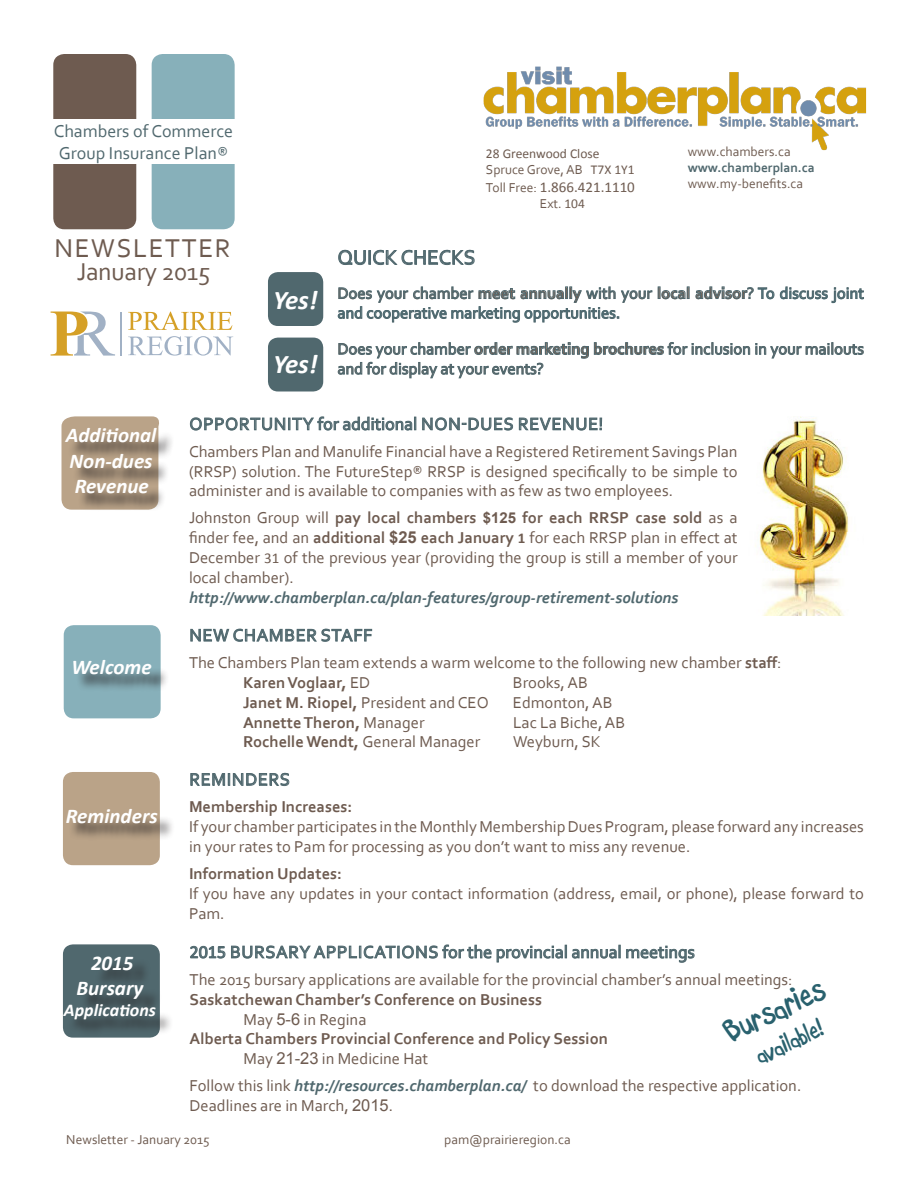
<style>
.page{position:relative;width:918px;height:1188px;background:#fff}
.page>*{position:absolute;margin:0;border:0;box-sizing:border-box;transform-origin:0 0}
.t1{font:700 36px "Boopee";color:#29616e}
.t2{font:27px "Corbel";letter-spacing:.06em;color:#6e5b50}
.t3{font:700 27px "Boopee";color:#29616e}
.t4{font:italic 700 27px "Calibri";letter-spacing:-.04em;color:#fff}
.t5{font:25.5px "Corbel";letter-spacing:-.01em;color:#6e5b50}
.t6{font:italic 700 21px "Calibri";color:#fff}
.t7{font:21px "Corbel";color:#50686e}
.t8{font:18px "Corbel";color:#50686e}
.t9{font:18px "Corbel";letter-spacing:.04em;color:#50686e}
.t10{font:italic 700 18px "Calibri";color:#fff}
.t11{font:16.5px/19.8px "Corbel";color:#6e5b50}
.t12{font:700 16.5px "Corbel";color:#6e5b50}
.t13{font:16.5px/19.8px "Corbel";color:#29616e}
.t14{font:italic 700 16.5px "Corbel";color:#50686e}
.t15{font:15px "Calibri";color:#6e5b50}
.t16{font:13.5px "Corbel";color:#6e5b50}
.t17{font:700 13.5px "Corbel";color:#50686e}
.t18{font:13.5px "Calibri";color:#6e5b50}
.s1{font-family:"Calibri"}
.s2{font-family:"Corbel";font-size:13.5px}
.s3{color:#6e5b50}
.s4{font-weight:700;color:#6e5b50}
.s5{font-weight:700}
.s6{font-family:"Arial";font-weight:700;font-size:15px}
.s7{font-family:"Arial";font-weight:700}
.s8{font-family:"Calibri";font-weight:700;font-size:15px}
.s9{font-family:"Calibri";font-size:15px}
.s10{font-weight:400}
.s11{font-family:"Arial"}
.s12{font-weight:700;font-style:italic;color:#50686e}
</style>
<div class="page">
<svg style="left:190px;top:416px;width:226px;height:15px"></svg>
<svg style="left:422px;top:417px;width:180px;height:14px"></svg>
<div style="left:53px;top:54px;width:83px;height:83px;background:#6e5b50;border-radius:11px"></div>
<div style="left:152px;top:146px;width:83px;height:83px;background:#87b0ba;border-radius:11px"></div>
<div style="left:152px;top:54px;width:83px;height:83px;background:#87b0ba;border-radius:11px"></div>
<div style="left:53px;top:146px;width:83px;height:83px;background:#6e5b50;border-radius:11px"></div>
<div style="left:49px;top:119px;width:189px;height:45px;background:#fff"></div>
<div style="left:268px;top:272px;width:55px;height:54px;background:#50686e;border-radius:10px"></div>
<svg style="left:338px;top:250px;width:28px;height:15px"></svg>
<div style="left:368px;top:250px;width:3px;height:15px;border:1px solid #50686e"></div>
<svg style="left:373px;top:250px;width:102px;height:15px"></svg>
<svg style="left:695px;top:286px;width:169px;height:17px"></svg>
<svg style="left:338px;top:286px;width:351px;height:37px"></svg>
<svg style="left:756px;top:343px;width:108px;height:16px"></svg>
<svg style="left:338px;top:342px;width:412px;height:37px"></svg>
<div style="left:268px;top:338px;width:55px;height:54px;background:#50686e;border-radius:10px"></div>
<div style="left:63px;top:944px;width:97px;height:94px;background:#50686e;border-radius:10px"></div>
<svg style="left:190px;top:628px;width:182px;height:14px"></svg>
<div style="left:64px;top:625px;width:97px;height:93px;background:#87b0ba;border-radius:10px"></div>
<svg style="left:128px;top:312px;width:104px;height:18px"></svg>
<svg style="left:128px;top:336px;width:105px;height:20px"></svg>
<hr style="left:121px;top:312px;width:1px;height:43px;background:#a1b1c5">
<svg style="left:51px;top:312px;width:64px;height:44px"></svg>
<svg style="left:62px;top:416px;width:97px;height:93px;background:#bda78d"></svg>
<div style="left:67px;top:958px;width:106px;height:80px;background:#231f20;opacity:.75"></div>
<div style="left:76px;top:663px;width:94px;height:29px;background:#231f20;opacity:.75"></div>
<div style="left:68px;top:431px;width:107px;height:81px;background:#231f20;opacity:.75"></div>
<img style="left:483px;top:66px;width:384px;height:85px">
<svg style="left:190px;top:944px;width:505px;height:19px"></svg>
<div style="left:63px;top:772px;width:97px;height:93px;background:#baa388;border-radius:10px"></div>
<div style="left:69px;top:811px;width:106px;height:30px;background:#231f20;opacity:.75"></div>
<svg style="left:190px;top:772px;width:100px;height:15px"></svg>
<img style="left:755px;top:416px;width:94px;height:199px">
<p class="t8" style="left:54px;top:120px;width:181px">Chambers of Commerce</p>
<p class="t8" style="left:59px;top:141px;width:171px">Group Insurance Plan®</p>
<p class="t2" style="left:54px;top:232px;width:178px">NEWSLETTER</p>
<p class="t5" style="left:77px;top:256px;width:135px">January 2015</p>
<p class="t4" style="left:273px;top:283px;width:46px">Yes!</p>
<p class="t4" style="left:273px;top:347px;width:46px">Yes!</p>
<p class="t18" style="left:486px;top:145px;width:115px">28 Greenwood Close</p>
<p class="t16" style="left:486px;top:161px;width:150px">Spruce Grove, AB <span class="s1">T7X 1Y1</span></p>
<p class="t15" style="left:486px;top:177px;width:150px"><span class="s2">Toll Free:</span> 1.866.421.1110</p>
<p class="t16" style="left:540px;top:195px;width:47px">Ext. <span class="s1">104</span></p>
<p class="t16" style="left:688px;top:143px;width:104px">www.chambers.ca</p>
<p class="t17" style="left:688px;top:159px;width:129px">www.chamberplan.ca</p>
<p class="t16" style="left:688px;top:175px;width:117px">www.my-benefits.ca</p>
<p class="t7" style="left:338px;top:244px;width:139px">QUICK CHECKS</p>
<p class="t13" style="left:338px;top:283px;width:528px"><span class="s3">Does your chamber</span> <span class="s4">meet annually</span> <span class="s3">with your</span> <span class="s4">local advisor</span><span class="s3">?</span> To discuss joint and cooperative marketing opportunities.</p>
<p class="t11" style="left:338px;top:339px;width:528px">Does your chamber <span class="s5">order marketing brochures</span> for inclusion in your mailouts and for display at your events?</p>
<p class="t6" style="left:66px;top:422px;width:92px">Additional</p>
<p class="t6" style="left:70px;top:448px;width:85px">Non-dues</p>
<p class="t6" style="left:75px;top:473px;width:76px">Revenue</p>
<p class="t6" style="left:71px;top:654px;width:82px">Welcome</p>
<p class="t6" style="left:66px;top:803px;width:94px">Reminders</p>
<p class="t6" style="left:91px;top:950px;width:44px">2015</p>
<p class="t6" style="left:76px;top:975px;width:68px">Bursary</p>
<p class="t10" style="left:64px;top:999px;width:94px">Applications</p>
<p class="t9" style="left:189px;top:413px;width:415px">OPPORTUNITY for additional NON-DUES REVENUE!</p>
<p class="t11" style="left:189px;top:441px;width:550px;text-align:justify">Chambers Plan and Manulife Financial have a Registered Retirement Savings Plan (RRSP) solution. The FutureStep® RRSP is designed specifically to be simple to administer and is available to companies with as few as two employees.</p>
<p class="t11" style="left:189px;top:508px;width:550px;text-align:justify">Johnston Group will <span class="s5">pay local chambers</span> <span class="s6">$125</span> <span class="s5">for each RRSP case sold</span> as a finder fee, and an <span class="s5">additional</span> <span class="s7">$25</span> <span class="s5">each January</span> <span class="s8">1</span> for each RRSP plan in effect at December <span class="s9">31</span> of the previous year (providing the group is still a member of your local chamber).</p>
<p class="t14" style="left:189px;top:587px;width:491px">http://www.chamberplan.ca/plan-features/group-retirement-solutions</p>
<p class="t9" style="left:189px;top:624px;width:184px">NEW CHAMBER STAFF</p>
<p class="t11" style="left:189px;top:652px;width:594px">The Chambers Plan team extends a warm welcome to the following new chamber <span class="s5">staff</span>:</p>
<p class="t12" style="left:243px;top:672px;width:129px">Karen Voglaar, <span class="s10">ED</span></p>
<p class="t11" style="left:513px;top:672px;width:76px">Brooks, AB</p>
<p class="t11" style="left:243px;top:692px;width:247px"><span class="s5">Janet M. Riopel,</span> President and CEO</p>
<p class="t11" style="left:513px;top:692px;width:101px">Edmonton, AB</p>
<p class="t12" style="left:243px;top:712px;width:183px">Annette Theron, <span class="s10">Manager</span></p>
<p class="t11" style="left:513px;top:712px;width:114px">Lac La Biche, AB</p>
<p class="t12" style="left:243px;top:732px;width:239px">Rochelle Wendt, <span class="s10">General Manager</span></p>
<p class="t11" style="left:513px;top:732px;width:89px">Weyburn, SK</p>
<p class="t9" style="left:189px;top:768px;width:102px">REMINDERS</p>
<p class="t12" style="left:189px;top:797px;width:165px">Membership Increases:</p>
<p class="t11" style="left:189px;top:816px;width:676px">If your chamber participates in the Monthly Membership Dues Program, please forward any increases in your rates to Pam for processing as you don’t want to miss any revenue.</p>
<p class="t12" style="left:189px;top:863px;width:155px">Information Updates:</p>
<p class="t11" style="left:189px;top:883px;width:676px">If you have any updates in your contact information (address, email, or phone), please forward to<br>Pam.</p>
<p class="t8" style="left:190px;top:941px;width:507px"><span class="s1">2015</span> BURSARY APPLICATIONS for the provincial annual meetings</p>
<p class="t11" style="left:190px;top:969px;width:605px">The 2015 bursary applications are available for the provincial chamber’s annual meetings:</p>
<p class="t12" style="left:190px;top:989px;width:354px">Saskatchewan Chamber’s Conference on Business</p>
<p class="t11" style="left:244px;top:1009px;width:124px">May <span class="s11">5-6</span> in Regina</p>
<p class="t12" style="left:190px;top:1029px;width:420px">Alberta Chambers Provincial Conference and Policy Session</p>
<p class="t11" style="left:244px;top:1048px;width:186px">May <span class="s11">21-23</span> in Medicine Hat</p>
<p class="t11" style="left:190px;top:1075px;width:613px">Follow this link <span class="s12">http://resources.chamberplan.ca/</span> to download the respective application.</p>
<p class="t11" style="left:190px;top:1095px;width:205px">Deadlines are in March, <span class="s11">2015</span>.</p>
<p class="t1" style="left:717px;top:1014px;width:109px;rotate:-25deg">Bursaries</p>
<p class="t3" style="left:750px;top:1043px;width:73px;rotate:-25deg">available!</p>
<p class="t16" style="left:66px;top:1131px;width:145px">Newsletter - January 2015</p>
<p class="t16" style="left:444px;top:1131px;width:128px">pam@prairieregion.ca</p>
</div>
